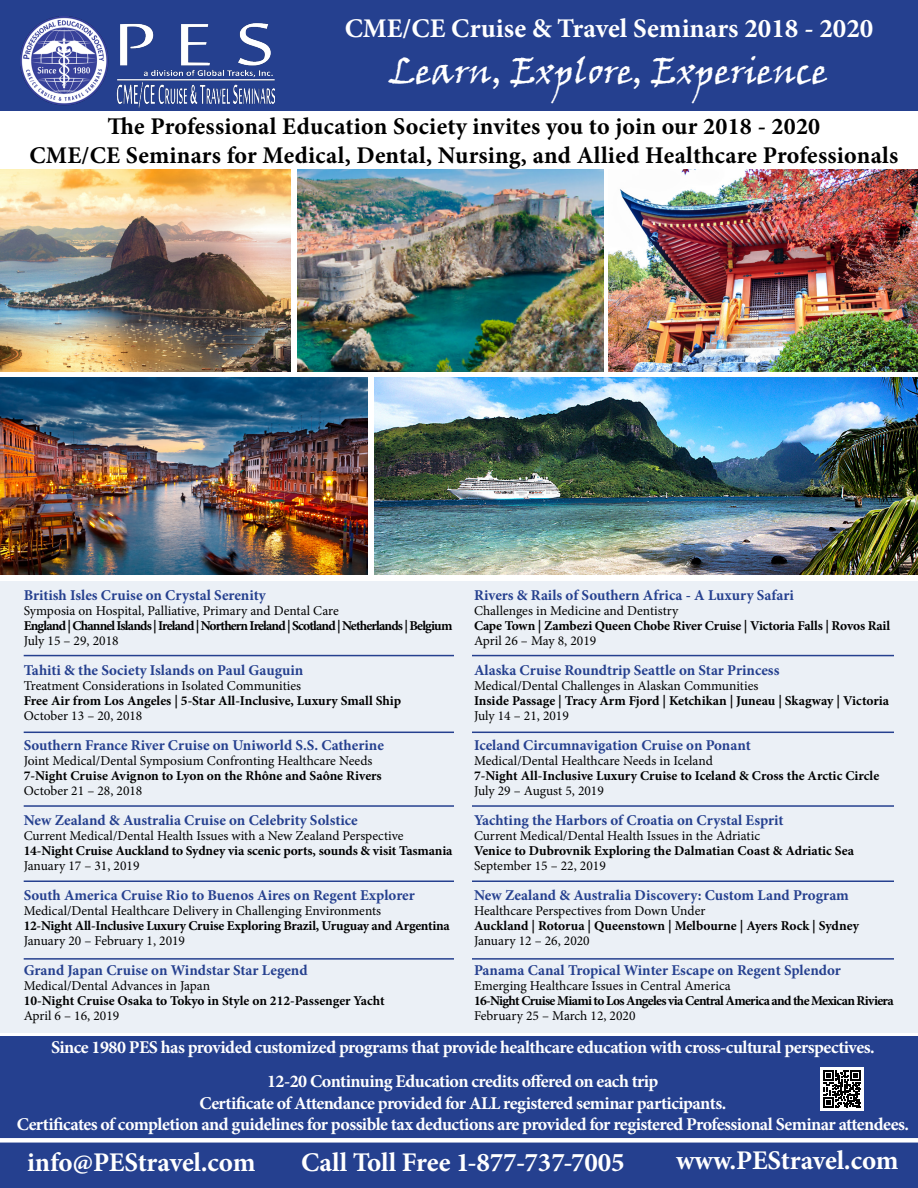
<style>
.page{position:relative;width:918px;height:1188px;background:#fff}
.page>*{position:absolute;margin:0;border:0;box-sizing:border-box;transform-origin:0 0}
.t1{font:36px "Viner Hand ITC";color:#fff}
.t2{font:700 27px "Minion Pro";letter-spacing:-.005em;color:#fff}
.t3{font:700 24px "Minion Pro";letter-spacing:.01em;color:#000}
.t4{font:700 18px "Minion Pro";letter-spacing:-.03em;color:#fff}
.t5{font:700 15px "Minion Pro";color:#25408f}
.t6{font:13.5px "Minion Pro";color:#000}
.t7{font:700 13.5px "Minion Pro";letter-spacing:-.01em;color:#000}
.t8{font:700 13.5px "Minion Pro";letter-spacing:-.06em;color:#000}
.t9{font:700 13.5px "Minion Pro";letter-spacing:-.05em;color:#000}
</style>
<div class="page">
<div style="left:0;top:0;width:918px;height:160px;background:#25408f"></div>
<div style="left:0;top:112px;width:918px;height:57px;background:#fff"></div>
<div style="left:0;top:1037px;width:918px;height:151px;background:#25408f"></div>
<div style="left:0;top:581px;width:918px;height:452px;background:#ebf0f6"></div>
<img style="left:21px;top:16px;width:253px;height:91px">
<img style="left:0;top:169px;width:291px;height:203px">
<img style="left:297px;top:169px;width:306px;height:203px">
<img style="left:608px;top:169px;width:310px;height:203px">
<img style="left:0;top:377px;width:367px;height:197px">
<img style="left:374px;top:377px;width:544px;height:197px">
<hr style="left:24px;top:732px;width:870px;height:1px;background:#25408f">
<hr style="left:24px;top:805px;width:870px;height:2px;background:#25408f">
<hr style="left:24px;top:880px;width:870px;height:2px;background:#25408f">
<div style="left:0;top:1138px;width:918px;height:5px;background:#fff"></div>
<div style="left:821px;top:1068px;width:43px;height:43px;background:#fff"></div>
<svg style="left:823px;top:1070px;width:38px;height:38px"></svg>
<hr style="left:24px;top:655px;width:870px;height:1px;background:#25408f">
<hr style="left:24px;top:958px;width:870px;height:2px;background:#25408f">
<div style="left:454px;top:590px;width:18px;height:443px;background:#ebf0f6"></div>
<p class="t2" style="left:345px;top:9px;width:530px">CME/CE Cruise &amp; Travel Seminars 2018 - 2020</p>
<p class="t1" style="left:390px;top:48px;width:439px">Learn, Explore, Experience</p>
<p class="t3" style="left:107px;top:110px;width:714px">The Professional Education Society invites you to join our 2018 - 2020</p>
<p class="t3" style="left:29px;top:138px;width:870px">CME/CE Seminars for Medical, Dental, Nursing, and Allied Healthcare Professionals</p>
<p class="t5" style="left:24px;top:585px;width:244px">British Isles Cruise on Crystal Serenity</p>
<p class="t6" style="left:24px;top:602px;width:317px">Symposia on Hospital, Palliative, Primary and Dental Care</p>
<p class="t8" style="left:24px;top:617px;width:430px">England | Channel Islands | Ireland | Northern Ireland | Scotland | Netherlands | Belgium</p>
<p class="t6" style="left:24px;top:632px;width:96px">July 15 – 29, 2018</p>
<p class="t5" style="left:24px;top:660px;width:281px">Tahiti &amp; the Society Islands on Paul Gauguin</p>
<p class="t6" style="left:24px;top:677px;width:279px">Treatment Considerations in Isolated Communities</p>
<p class="t7" style="left:24px;top:692px;width:379px">Free Air from Los Angeles | 5-Star All-Inclusive, Luxury Small Ship</p>
<p class="t6" style="left:24px;top:707px;width:120px">October 13 – 20, 2018</p>
<p class="t5" style="left:24px;top:735px;width:362px">Southern France River Cruise on Uniworld S.S. Catherine</p>
<p class="t6" style="left:24px;top:752px;width:350px">Joint Medical/Dental Symposium Confronting Healthcare Needs</p>
<p class="t7" style="left:24px;top:767px;width:360px">7-Night Cruise Avignon to Lyon on the Rhône and Saône Rivers</p>
<p class="t6" style="left:24px;top:782px;width:120px">October 21 – 28, 2018</p>
<p class="t5" style="left:24px;top:810px;width:336px">New Zealand &amp; Australia Cruise on Celebrity Solstice</p>
<p class="t6" style="left:24px;top:827px;width:381px">Current Medical/Dental Health Issues with a New Zealand Perspective</p>
<p class="t7" style="left:24px;top:842px;width:430px">14-Night Cruise Auckland to Sydney via scenic ports, sounds &amp; visit Tasmania</p>
<p class="t6" style="left:24px;top:857px;width:117px">January 17 – 31, 2019</p>
<p class="t5" style="left:24px;top:885px;width:393px">South America Cruise Rio to Buenos Aires on Regent Explorer</p>
<p class="t6" style="left:24px;top:902px;width:359px">Medical/Dental Healthcare Delivery in Challenging Environments</p>
<p class="t7" style="left:24px;top:917px;width:428px">12-Night All-Inclusive Luxury Cruise Exploring Brazil, Uruguay and Argentina</p>
<p class="t6" style="left:24px;top:932px;width:163px">January 20 – February 1, 2019</p>
<p class="t5" style="left:24px;top:960px;width:285px">Grand Japan Cruise on Windstar Star Legend</p>
<p class="t6" style="left:24px;top:977px;width:188px">Medical/Dental Advances in Japan</p>
<p class="t7" style="left:24px;top:992px;width:363px">10-Night Cruise Osaka to Tokyo in Style on 212-Passenger Yacht</p>
<p class="t6" style="left:24px;top:1007px;width:97px">April 6 – 16, 2019</p>
<p class="t5" style="left:474px;top:585px;width:321px">Rivers &amp; Rails of Southern Africa - A Luxury Safari</p>
<p class="t6" style="left:474px;top:602px;width:206px">Challenges in Medicine and Dentistry</p>
<p class="t7" style="left:474px;top:617px;width:418px">Cape Town | Zambezi Queen Chobe River Cruise | Victoria Falls | Rovos Rail</p>
<p class="t6" style="left:474px;top:632px;width:124px">April 26 – May 8, 2019</p>
<p class="t5" style="left:474px;top:660px;width:307px">Alaska Cruise Roundtrip Seattle on Star Princess</p>
<p class="t6" style="left:474px;top:677px;width:286px">Medical/Dental Challenges in Alaskan Communities</p>
<p class="t7" style="left:474px;top:692px;width:417px">Inside Passage | Tracy Arm Fjord | Ketchikan | Juneau | Skagway | Victoria</p>
<p class="t6" style="left:474px;top:707px;width:96px">July 14 – 21, 2019</p>
<p class="t5" style="left:474px;top:735px;width:278px">Iceland Circumnavigation Cruise on Ponant</p>
<p class="t6" style="left:474px;top:752px;width:240px">Medical/Dental Healthcare Needs in Iceland</p>
<p class="t7" style="left:474px;top:767px;width:407px">7-Night All-Inclusive Luxury Cruise to Iceland &amp; Cross the Arctic Circle</p>
<p class="t6" style="left:474px;top:782px;width:131px">July 29 – August 5, 2019</p>
<p class="t5" style="left:474px;top:810px;width:311px">Yachting the Harbors of Croatia on Crystal Esprit</p>
<p class="t6" style="left:474px;top:827px;width:288px">Current Medical/Dental Health Issues in the Adriatic</p>
<p class="t7" style="left:474px;top:842px;width:382px">Venice to Dubrovnik Exploring the Dalmatian Coast &amp; Adriatic Sea</p>
<p class="t6" style="left:474px;top:857px;width:133px">September 15 – 22, 2019</p>
<p class="t5" style="left:474px;top:885px;width:376px">New Zealand &amp; Australia Discovery: Custom Land Program</p>
<p class="t6" style="left:474px;top:902px;width:233px">Healthcare Perspectives from Down Under</p>
<p class="t7" style="left:474px;top:917px;width:387px">Auckland | Rotorua | Queenstown | Melbourne | Ayers Rock | Sydney</p>
<p class="t6" style="left:474px;top:932px;width:117px">January 12 – 26, 2020</p>
<p class="t5" style="left:474px;top:960px;width:368px">Panama Canal Tropical Winter Escape on Regent Splendor</p>
<p class="t6" style="left:474px;top:977px;width:258px">Emerging Healthcare Issues in Central America</p>
<p class="t9" style="left:474px;top:992px;width:421px">16-Night Cruise Miami to Los Angeles via Central America and the Mexican Riviera</p>
<p class="t6" style="left:474px;top:1007px;width:163px">February 25 – March 12, 2020</p>
<p class="t4" style="left:51px;top:1035px;width:825px">Since 1980 PES has provided customized programs that provide healthcare education with cross-cultural perspectives.</p>
<p class="t4" style="left:267px;top:1069px;width:393px">12-20 Continuing Education credits offered on each trip</p>
<p class="t4" style="left:199px;top:1090px;width:528px">Certificate of Attendance provided for ALL registered seminar participants.</p>
<p class="t4" style="left:17px;top:1112px;width:894px">Certificates of completion and guidelines for possible tax deductions are provided for registered Professional Seminar attendees.</p>
<p class="t2" style="left:27px;top:1143px;width:230px">info@PEStravel.com</p>
<p class="t2" style="left:301px;top:1143px;width:325px">Call Toll Free 1-877-737-7005</p>
<p class="t2" style="left:676px;top:1142px;width:224px">www.PEStravel.com</p>
</div>
